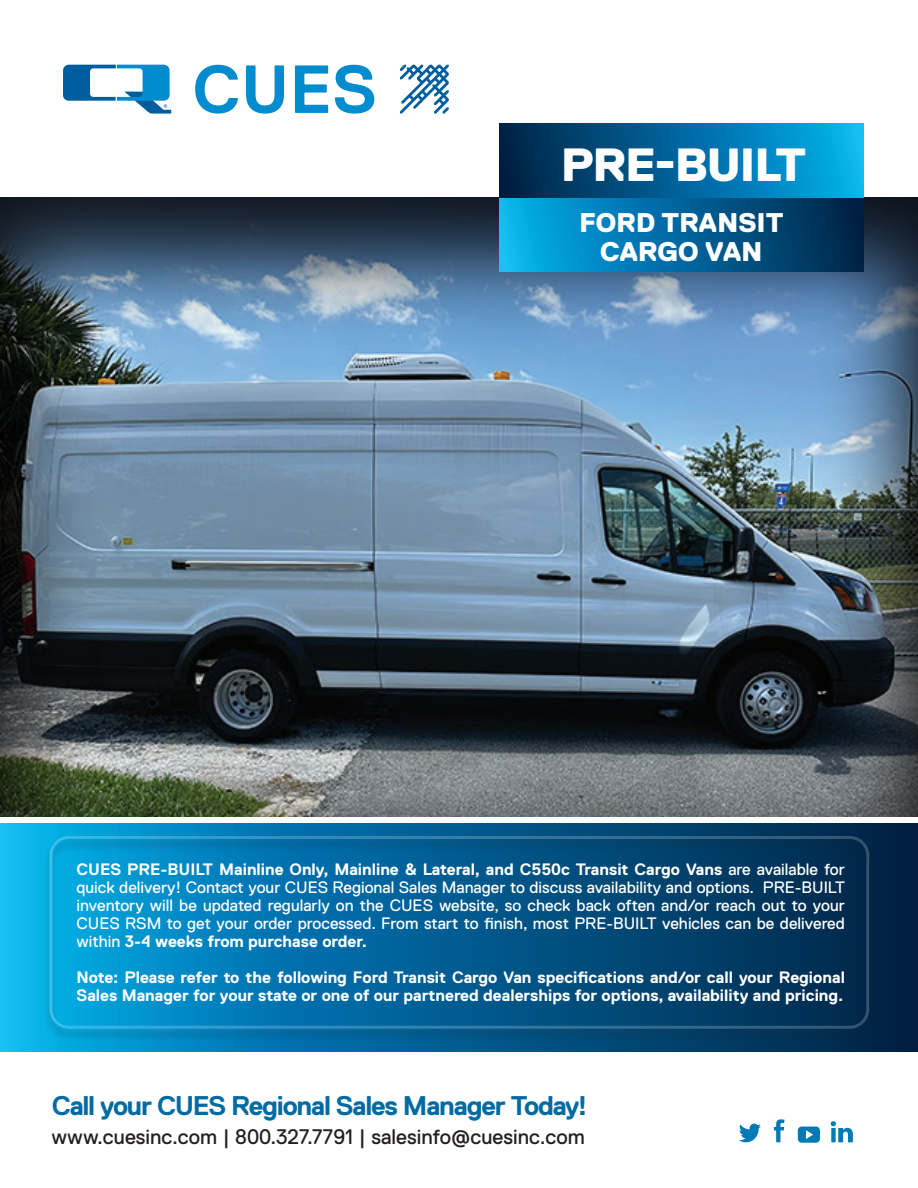
<style>
.page{position:relative;width:918px;height:1188px;background:#fff}
.page>*{position:absolute;margin:0;border:0;box-sizing:border-box;transform-origin:0 0}
.t1{font:700 67.8px "Replica Std";color:#008ccf}
.t2{font:800 46.5px "Replica Std";letter-spacing:-.01em;color:#fff}
.t3{font:700 27px "Replica Std";letter-spacing:-.045em;color:#006ba2}
.t4{font:800 27px/28.5px "Replica Std";letter-spacing:.01em;color:#fff;text-align:center}
.t5{font:21px "Replica Std";color:#231f20}
.t6{font:16.5px/18px "Replica Std";color:#fff;text-align:justify}
.t7{font:700 16.5px/18px "Replica Std";color:#fff}
.s1{font-weight:700}
</style>
<div class="page">
<svg style="left:0;top:823px;width:918px;height:229px;background:#046998"></svg>
<img style="left:0;top:197px;width:918px;height:620px">
<svg style="left:400px;top:65px;width:49px;height:49px"></svg>
<svg style="left:63px;top:65px;width:108px;height:49px"></svg>
<div style="left:499px;top:123px;width:365px;height:76px;background:linear-gradient(to right,#001d45,#04b3f3)"></div>
<div style="left:499px;top:199px;width:365px;height:73px;background:linear-gradient(to right,#05b4f3,#001d45)"></div>
<svg style="left:43px;top:836px;width:834px;height:206px;background:#005f91"></svg>
<div style="left:49px;top:836px;width:820px;height:193px;border:3px solid #fff;border-radius:18px"></div>
<svg style="left:831px;top:1121px;width:22px;height:21px"></svg>
<svg style="left:774px;top:1119px;width:11px;height:23px"></svg>
<svg style="left:739px;top:1124px;width:22px;height:18px"></svg>
<svg style="left:798px;top:1127px;width:22px;height:16px"></svg>
<h1 class="t1" style="left:192px;top:52px;width:186px">CUES</h1>
<h2 class="t2" style="left:561px;top:139px;width:247px">PRE-BUILT</h2>
<h3 class="t4" style="left:579px;top:209px;width:206px">FORD TRANSIT<br>CARGO VAN</h3>
<p class="t6" style="left:76px;top:860px;width:770px"><span class="s1">CUES PRE-BUILT Mainline Only, Mainline &amp; Lateral, and C550c Transit Cargo Vans</span> are available for quick delivery! Contact your CUES Regional Sales Manager to discuss availability and options. PRE-BUILT inventory will be updated regularly on the CUES website, so check back often and/or reach out to your CUES RSM to get your order processed. From start to finish, most PRE-BUILT vehicles can be delivered within <span class="s1">3-4 weeks from purchase order.</span></p>
<p class="t7" style="left:76px;top:968px;width:770px">Note: Please refer to the following Ford Transit Cargo Van specifications and/or call your Regional<br>Sales Manager for your state or one of our partnered dealerships for options, availability and pricing.</p>
<h3 class="t3" style="left:52px;top:1091px;width:538px">Call your CUES Regional Sales Manager Today!</h3>
<p class="t5" style="left:52px;top:1125px;width:535px">www.cuesinc.com | 800.327.7791 | salesinfo@cuesinc.com</p>
</div>
